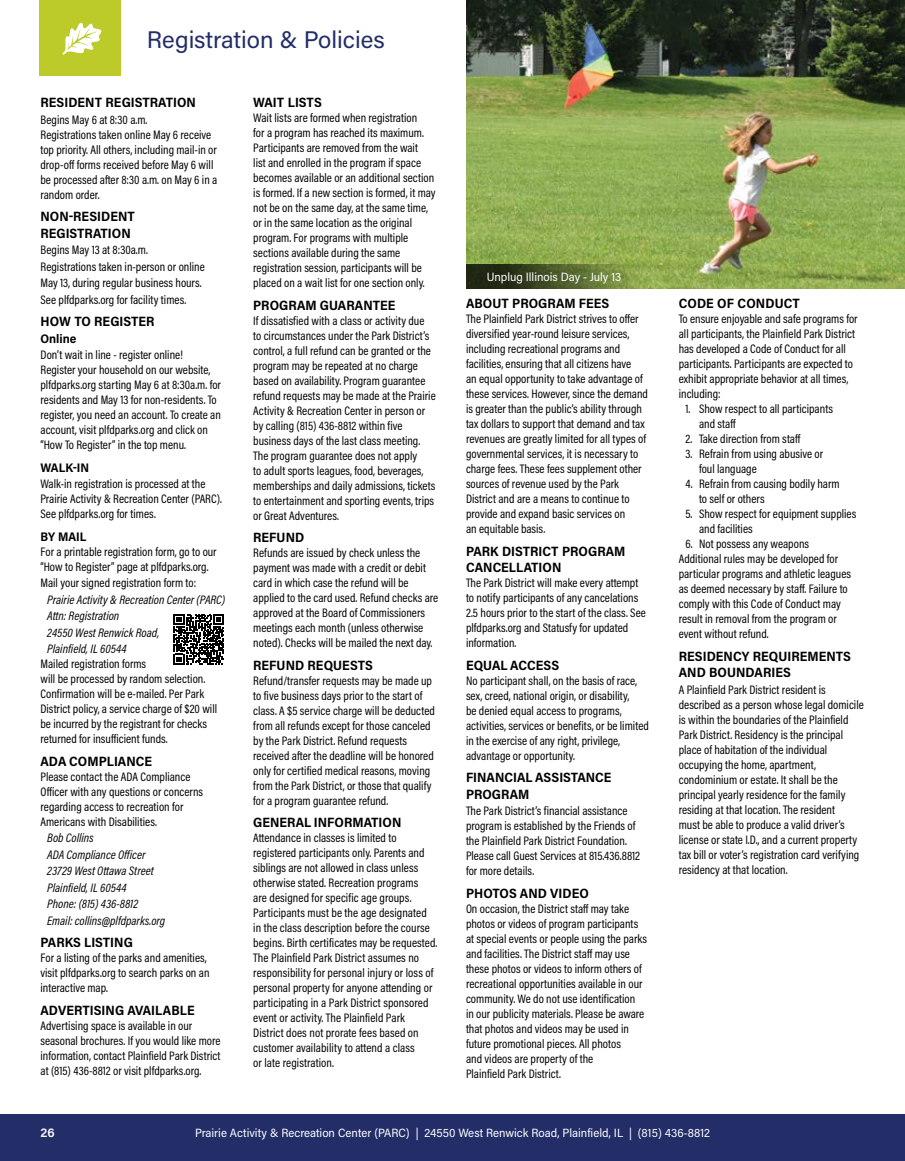
<style>
.page{position:relative;width:905px;height:1161px;background:#fff}
.page>*{position:absolute;margin:0;border:0;box-sizing:border-box;transform-origin:0 0}
.t1{font:24px "Acumin Pro";color:#232d68}
.t2{font:13.5px/16.5px "Acumin Variable Concept";letter-spacing:.005em;color:#000}
.t3{font:600 12.75px "Acumin Pro";color:#fff}
.t4{font:12.45px/15px "Acumin Pro Cond";color:#000}
.t5{font:italic 12.45px/16.5px "Acumin Pro Cond";color:#000}
.t6{font:700 12.45px "Acumin Pro Semi Cond";color:#000}
.t7{font:12px "Acumin Pro Semi Cond";color:#fff}
</style>
<div class="page">
<div style="left:0;top:1114px;width:904px;height:47px;background:#232d68"></div>
<svg style="left:40px;top:0;width:81px;height:76px"></svg>
<svg style="left:174px;top:614px;width:50px;height:50px"></svg>
<img style="left:466px;top:0;width:438px;height:289px">
<svg style="left:466px;top:264px;width:332px;height:25px"></svg>
<h1 class="t1" style="left:147px;top:23px;width:239px">Registration &amp; Policies</h1>
<p class="t2" style="left:40px;top:94px;width:157px">RESIDENT REGISTRATION</p>
<p class="t4" style="left:40px;top:112px;width:178px">Begins May 6 at 8:30 a.m.<br>Registrations taken online May 6 receive top priority. All others, including mail-in or drop-off forms received before May 6 will be processed after 8:30 a.m. on May 6 in a random order.</p>
<p class="t2" style="left:40px;top:208px;width:96px">NON-RESIDENT<br>REGISTRATION</p>
<p class="t4" style="left:40px;top:242px;width:166px;line-height:16.5px">Begins May 13 at 8:30a.m.<br>Registrations taken in-person or online May 13, during regular business hours.<br>See plfdparks.org for facility times.</p>
<p class="t2" style="left:40px;top:313px;width:115px">HOW TO REGISTER</p>
<p class="t6" style="left:40px;top:330px;width:38px">Online</p>
<p class="t4" style="left:40px;top:347px;width:182px">Don’t wait in line - register online!<br>Register your household on our website, plfdparks.org starting May 6 at 8:30a.m. for residents and May 13 for non-residents. To register, you need an account. To create an account, visit plfdparks.org and click on “How To Register” in the top menu.</p>
<p class="t6" style="left:40px;top:459px;width:50px">WALK-IN</p>
<p class="t4" style="left:40px;top:476px;width:183px">Walk-in registration is processed at the<br>Prairie Activity &amp; Recreation Center (PARC).<br>See plfdparks.org for times.</p>
<p class="t6" style="left:40px;top:528px;width:47px">BY MAIL</p>
<p class="t4" style="left:40px;top:544px;width:178px">For a printable registration form, go to our “How to Register” page at plfdparks.org.</p>
<p class="t4" style="left:40px;top:575px;width:157px">Mail your signed registration form to:</p>
<p class="t5" style="left:47px;top:591px;width:180px">Prairie Activity &amp; Recreation Center (PARC)<br>Attn: Registration<br>24550 West Renwick Road,<br>Plainfield, IL 60544</p>
<p class="t4" style="left:40px;top:656px;width:178px">Mailed registration forms<br>will be processed by random selection.<br>Confirmation will be e-mailed. Per Park District policy, a service charge of $20 will be incurred by the registrant for checks returned for insufficient funds.</p>
<p class="t2" style="left:40px;top:752px;width:113px">ADA COMPLIANCE</p>
<p class="t4" style="left:40px;top:769px;width:164px">Please contact the ADA Compliance Officer with any questions or concerns regarding access to recreation for Americans with Disabilities.</p>
<p class="t5" style="left:47px;top:830px;width:119px">Bob Collins<br>ADA Compliance Officer<br>23729 West Ottawa Street<br>Plainfield, IL 60544<br>Phone: (815) 436-8812<br>Email: collins@plfdparks.org</p>
<p class="t2" style="left:40px;top:934px;width:94px">PARKS LISTING</p>
<p class="t4" style="left:40px;top:950px;width:170px">For a listing of the parks and amenities, visit plfdparks.org to search parks on an interactive map.</p>
<p class="t2" style="left:40px;top:1001px;width:156px">ADVERTISING AVAILABLE</p>
<p class="t4" style="left:40px;top:1018px;width:182px">Advertising space is available in our seasonal brochures. If you would like more information, contact Plainfield Park District at (815) 436-8812 or visit plfdparks.org.</p>
<p class="t2" style="left:253px;top:94px;width:70px">WAIT LISTS</p>
<p class="t4" style="left:253px;top:110px;width:184px">Wait lists are formed when registration<br>for a program has reached its maximum.<br>Participants are removed from the wait<br>list and enrolled in the program if space becomes available or an additional section is formed. If a new section is formed, it may not be on the same day, at the same time, or in the same location as the original program. For programs with multiple sections available during the same registration session, participants will be placed on a wait list for one section only.</p>
<p class="t2" style="left:253px;top:296px;width:144px">PROGRAM GUARANTEE</p>
<p class="t4" style="left:253px;top:313px;width:184px">If dissatisfied with a class or activity due<br>to circumstances under the Park District’s control, a full refund can be granted or the program may be repeated at no charge based on availability. Program guarantee refund requests may be made at the Prairie Activity &amp; Recreation Center in person or by calling (815) 436-8812 within five business days of the last class meeting.<br>The program guarantee does not apply<br>to adult sports leagues, food, beverages, memberships and daily admissions, tickets to entertainment and sporting events, trips or Great Adventures.</p>
<p class="t2" style="left:253px;top:529px;width:53px">REFUND</p>
<p class="t4" style="left:253px;top:545px;width:186px">Refunds are issued by check unless the payment was made with a credit or debit card in which case the refund will be applied to the card used. Refund checks are approved at the Board of Commissioners meetings each month (unless otherwise noted). Checks will be mailed the next day.</p>
<p class="t2" style="left:253px;top:656px;width:121px">REFUND REQUESTS</p>
<p class="t4" style="left:253px;top:673px;width:183px">Refund/transfer requests may be made up to five business days prior to the start of class. A $5 service charge will be deducted from all refunds except for those canceled by the Park District. Refund requests received after the deadline will be honored only for certified medical reasons, moving from the Park District, or those that qualify for a program guarantee refund.</p>
<p class="t2" style="left:253px;top:814px;width:150px">GENERAL INFORMATION</p>
<p class="t4" style="left:253px;top:830px;width:185px">Attendance in classes is limited to registered participants only. Parents and siblings are not allowed in class unless otherwise stated. Recreation programs<br>are designed for specific age groups.<br>Participants must be the age designated in the class description before the course begins. Birth certificates may be requested.<br>The Plainfield Park District assumes no responsibility for personal injury or loss of personal property for anyone attending or participating in a Park District sponsored event or activity. The Plainfield Park District does not prorate fees based on customer availability to attend a class<br>or late registration.</p>
<p class="t7" style="left:487px;top:268px;width:136px">Unplug Illinois Day - July 13</p>
<p class="t2" style="left:466px;top:295px;width:145px">ABOUT PROGRAM FEES</p>
<p class="t4" style="left:466px;top:311px;width:183px">The Plainfield Park District strives to offer diversified year-round leisure services, including recreational programs and facilities, ensuring that all citizens have<br>an equal opportunity to take advantage of these services. However, since the demand is greater than the public’s ability through tax dollars to support that demand and tax revenues are greatly limited for all types of governmental services, it is necessary to charge fees. These fees supplement other sources of revenue used by the Park District and are a means to continue to provide and expand basic services on<br>an equitable basis.</p>
<p class="t2" style="left:466px;top:542px;width:161px">PARK DISTRICT PROGRAM<br>CANCELLATION</p>
<p class="t4" style="left:466px;top:575px;width:181px">The Park District will make every attempt to notify participants of any cancelations 2.5 hours prior to the start of the class. See plfdparks.org and Statusfy for updated information.</p>
<p class="t2" style="left:466px;top:656px;width:95px">EQUAL ACCESS</p>
<p class="t4" style="left:466px;top:673px;width:184px">No participant shall, on the basis of race, sex, creed, national origin, or disability,<br>be denied equal access to programs, activities, services or benefits, or be limited in the exercise of any right, privilege, advantage or opportunity.</p>
<p class="t2" style="left:466px;top:769px;width:147px">FINANCIAL ASSISTANCE<br>PROGRAM</p>
<p class="t4" style="left:466px;top:803px;width:176px">The Park District’s financial assistance program is established by the Friends of the Plainfield Park District Foundation.<br>Please call Guest Services at 815.436.8812 for more details.</p>
<p class="t2" style="left:466px;top:884px;width:124px">PHOTOS AND VIDEO</p>
<p class="t4" style="left:466px;top:901px;width:182px">On occasion, the District staff may take photos or videos of program participants at special events or people using the parks and facilities. The District staff may use these photos or videos to inform others of recreational opportunities available in our community. We do not use identification<br>in our publicity materials. Please be aware that photos and videos may be used in future promotional pieces. All photos<br>and videos are property of the<br>Plainfield Park District.</p>
<p class="t2" style="left:678px;top:295px;width:123px">CODE OF CONDUCT</p>
<p class="t4" style="left:678px;top:311px;width:180px">To ensure enjoyable and safe programs for all participants, the Plainfield Park District has developed a Code of Conduct for all participants. Participants are expected to exhibit appropriate behavior at all times, including:</p>
<p class="t4" style="left:699px;top:401px;width:136px;text-indent:-14px">1. Show respect to all participants and staff</p>
<p class="t4" style="left:685px;top:431px;width:116px">2. Take direction from staff</p>
<p class="t4" style="left:699px;top:446px;width:126px;text-indent:-13px">3. Refrain from using abusive or foul language</p>
<p class="t4" style="left:699px;top:476px;width:142px;text-indent:-13px">4. Refrain from causing bodily harm to self or others</p>
<p class="t4" style="left:699px;top:506px;width:159px;text-indent:-13px">5. Show respect for equipment supplies and facilities</p>
<p class="t4" style="left:678px;top:536px;width:174px;text-indent:7px">6. Not possess any weapons Additional rules may be developed for particular programs and athletic leagues as deemed necessary by staff. Failure to comply with this Code of Conduct may result in removal from the program or event without refund.</p>
<p class="t2" style="left:678px;top:647px;width:174px">RESIDENCY REQUIREMENTS<br>AND BOUNDARIES</p>
<p class="t4" style="left:678px;top:682px;width:186px">A Plainfield Park District resident is described as a person whose legal domicile is within the boundaries of the Plainfield Park District. Residency is the principal place of habitation of the individual occupying the home, apartment, condominium or estate. It shall be the principal yearly residence for the family residing at that location. The resident<br>must be able to produce a valid driver’s license or state I.D., and a current property tax bill or voter’s registration card verifying residency at that location.</p>
<p class="t3" style="left:40px;top:1124px;width:16px">26</p>
<p class="t7" style="left:195px;top:1124px;width:516px">Prairie Activity &amp; Recreation Center (PARC) | 24550 West Renwick Road, Plainfield, IL | (815) 436-8812</p>
</div>
